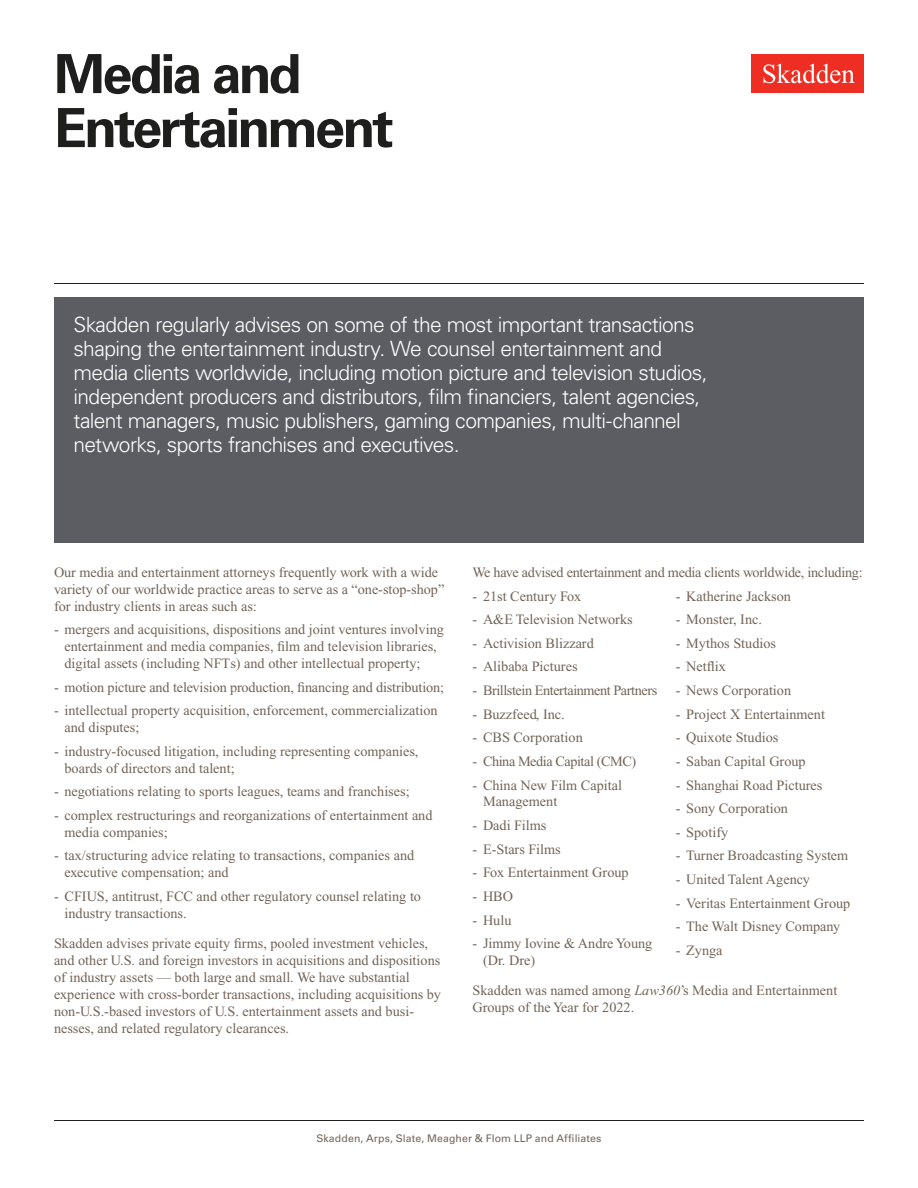
<style>
.page{position:relative;width:918px;height:1188px;background:#fff}
.page>*{position:absolute;margin:0;border:0;box-sizing:border-box;transform-origin:0 0}
.Practice_Area{font:700 54px/54px "Univers LT Std";letter-spacing:-.05em;color:#1e1e1d}
.Feature_Box{font:300 21px/24px "Univers LT Std";letter-spacing:-.03em;color:#fff}
.Main_Body{font:14.25px/16.8px "Times New Roman PS Std";color:#726458}
.Main_Body-2{font:14.25px "Times New Roman PS Std";letter-spacing:-.02em;color:#726458}
.Main_Body-3{font:14.25px "Times New Roman PS Std";letter-spacing:-.03em;color:#726458}
.t1{font:10.5px "Univers LT Std";letter-spacing:.01em;color:#726458}
.s1{font-style:italic}
</style>
<div class="page">
<div style="left:752px;top:54px;width:112px;height:39px;background:#ee2e22"></div>
<svg style="left:763px;top:64px;width:92px;height:19px"></svg>
<div style="left:54px;top:297px;width:810px;height:246px;background:#5b5d62"></div>
<hr style="left:54px;top:1120px;width:810px;height:1px;background:#1e1e1d">
<hr style="left:54px;top:283px;width:810px;height:1px;background:#1e1e1d">
<h1 class="Practice_Area" style="left:54px;top:48px;width:341px">Media and<br>Entertainment</h1>
<p class="Feature_Box" style="left:74px;top:312px;width:636px">Skadden regularly advises on some of the most important transactions shaping the entertainment industry. We counsel entertainment and media clients worldwide, including motion picture and television studios, independent producers and distributors, film financiers, talent agencies, talent managers, music publishers, gaming companies, multi-channel networks, sports franchises and executives.</p>
<p class="Main_Body" style="left:54px;top:564px;width:392px">Our media and entertainment attorneys frequently work with a wide variety of our worldwide practice areas to serve as a “one-stop-shop” for industry clients in areas such as:</p>
<p class="Main_Body" style="left:64px;top:621px;width:381px;text-indent:-10px">- mergers and acquisitions, dispositions and joint ventures involving entertainment and media companies, film and television libraries, digital assets (including NFTs) and other intellectual property;</p>
<p class="Main_Body" style="left:54px;top:679px;width:392px">- motion picture and television production, financing and distribution;</p>
<p class="Main_Body" style="left:64px;top:702px;width:375px;text-indent:-10px">- intellectual property acquisition, enforcement, commercialization and disputes;</p>
<p class="Main_Body" style="left:64px;top:743px;width:356px;text-indent:-10px">- industry-focused litigation, including representing companies, boards of directors and talent;</p>
<p class="Main_Body" style="left:54px;top:783px;width:357px">- negotiations relating to sports leagues, teams and franchises;</p>
<p class="Main_Body" style="left:64px;top:807px;width:370px;text-indent:-10px">- complex restructurings and reorganizations of entertainment and media companies;</p>
<p class="Main_Body" style="left:64px;top:847px;width:351px;text-indent:-10px">- tax/structuring advice relating to transactions, companies and executive compensation; and</p>
<p class="Main_Body" style="left:64px;top:888px;width:358px;text-indent:-10px">- CFIUS, antitrust, FCC and other regulatory counsel relating to industry transactions.</p>
<p class="Main_Body" style="left:54px;top:935px;width:388px">Skadden advises private equity firms, pooled investment vehicles, and other U.S. and foreign investors in acquisitions and dispositions of industry assets — both large and small. We have substantial experience with cross-border transactions, including acquisitions by non-U.S.-based investors of U.S. entertainment assets and busi&shy;nesses, and related regulatory clearances.</p>
<p class="Main_Body-2" style="left:472px;top:564px;width:392px">We have advised entertainment and media clients worldwide, including:</p>
<p class="Main_Body" style="left:472px;top:587px;width:110px">- 21st Century Fox</p>
<p class="Main_Body" style="left:472px;top:611px;width:162px">- A&amp;E Television Networks</p>
<p class="Main_Body" style="left:472px;top:635px;width:123px">- Activision Blizzard</p>
<p class="Main_Body" style="left:472px;top:658px;width:107px">- Alibaba Pictures</p>
<p class="Main_Body-3" style="left:472px;top:683px;width:186px">- Brillstein Entertainment Partners</p>
<p class="Main_Body" style="left:472px;top:706px;width:94px">- Buzzfeed, Inc.</p>
<p class="Main_Body" style="left:472px;top:729px;width:112px">- CBS Corporation</p>
<p class="Main_Body-3" style="left:472px;top:753px;width:165px">- China Media Capital (CMC)</p>
<p class="Main_Body" style="left:483px;top:776px;width:141px;text-indent:-10px">- China New Film Capital<br>Management</p>
<p class="Main_Body" style="left:472px;top:817px;width:75px">- Dadi Films</p>
<p class="Main_Body" style="left:472px;top:841px;width:90px">- E-Stars Films</p>
<p class="Main_Body" style="left:472px;top:864px;width:158px">- Fox Entertainment Group</p>
<p class="Main_Body" style="left:472px;top:888px;width:42px">- HBO</p>
<p class="Main_Body" style="left:472px;top:911px;width:40px">- Hulu</p>
<p class="Main_Body" style="left:483px;top:935px;width:171px;text-indent:-10px">- Jimmy Iovine &amp; Andre Young (Dr. Dre)</p>
<p class="Main_Body" style="left:676px;top:587px;width:117px">- Katherine Jackson</p>
<p class="Main_Body" style="left:676px;top:611px;width:88px">- Monster, Inc.</p>
<p class="Main_Body" style="left:676px;top:635px;width:102px">- Mythos Studios</p>
<p class="Main_Body" style="left:676px;top:658px;width:52px">- Netflix</p>
<p class="Main_Body" style="left:676px;top:682px;width:117px">- News Corporation</p>
<p class="Main_Body" style="left:676px;top:706px;width:151px">- Project X Entertainment</p>
<p class="Main_Body" style="left:676px;top:729px;width:104px">- Quixote Studios</p>
<p class="Main_Body" style="left:676px;top:753px;width:132px">- Saban Capital Group</p>
<p class="Main_Body" style="left:676px;top:776px;width:148px">- Shanghai Road Pictures</p>
<p class="Main_Body" style="left:676px;top:800px;width:114px">- Sony Corporation</p>
<p class="Main_Body" style="left:676px;top:824px;width:54px">- Spotify</p>
<p class="Main_Body" style="left:676px;top:847px;width:174px">- Turner Broadcasting System</p>
<p class="Main_Body" style="left:676px;top:871px;width:136px">- United Talent Agency</p>
<p class="Main_Body" style="left:676px;top:895px;width:176px">- Veritas Entertainment Group</p>
<p class="Main_Body" style="left:676px;top:918px;width:166px">- The Walt Disney Company</p>
<p class="Main_Body" style="left:676px;top:942px;width:48px">- Zynga</p>
<p class="Main_Body" style="left:472px;top:982px;width:366px">Skadden was named among <span class="s1">Law360</span>’s Media and Entertainment<br>Groups of the Year for 2022.</p>
<p class="t1" style="left:316px;top:1132px;width:287px">Skadden, Arps, Slate, Meagher &amp; Flom LLP and Affiliates</p>
</div>
